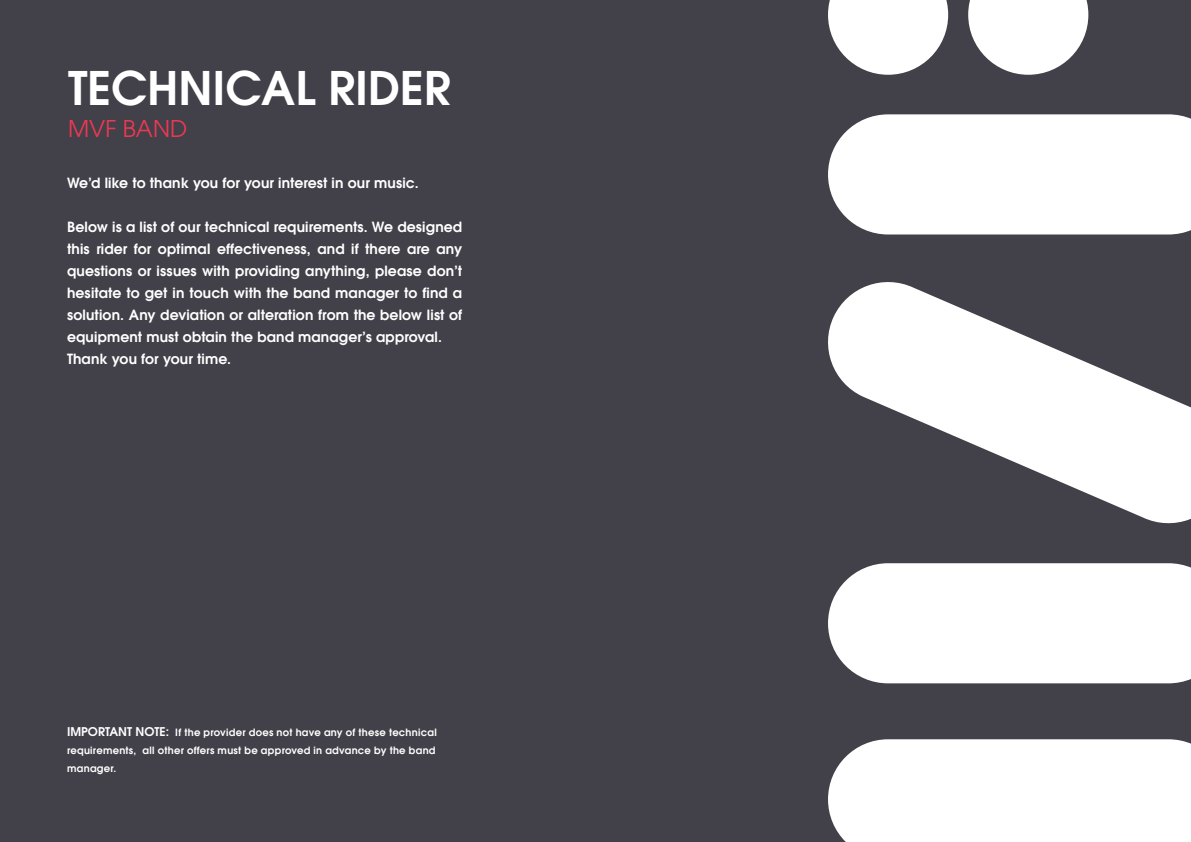
<style>
.page{position:relative;width:1191px;height:842px;background:#424048}
.page>*{position:absolute;margin:0;border:0;box-sizing:border-box;transform-origin:0 0}
.t1{font:600 46px "Avant Garde CE";color:#fff}
.t2{font:23px "Avant Garde";color:#ea3953}
.t3{font:600 14px/22px "Avant Garde CE";letter-spacing:.01em;color:#fff}
.t4{font:600 10px/18px "Avant Garde CE";letter-spacing:.025em;color:#fff}
.s1{font-size:12px}
</style>
<div class="page">
<div style="left:828px;top:739px;width:363px;height:103px;background:#fff"></div>
<div style="left:828px;top:114px;width:363px;height:120px;background:#fff"></div>
<div style="left:828px;top:563px;width:363px;height:120px;background:#fff"></div>
<svg style="left:828px;top:282px;width:363px;height:242px;fill:#fff"></svg>
<svg style="left:828px;top:0;width:120px;height:75px"></svg>
<svg style="left:968px;top:0;width:120px;height:75px"></svg>
<h1 class="t1" style="left:68px;top:58px;width:384px">TECHNICAL RIDER</h1>
<h2 class="t2" style="left:68px;top:115px;width:121px">MVF BAND</h2>
<p class="t3" style="left:67px;top:172px;width:353px">We’d like to thank you for your interest in our music.</p>
<p class="t3" style="left:67px;top:216px;width:396px">Below is a list of our technical requirements. We designed this rider for optimal effectiveness, and if there are any questions or issues with providing anything, please don’t hesitate to get in touch with the band manager to find a solution. Any deviation or alteration from the below list of equipment must obtain the band manager’s approval.<br>Thank you for your time.</p>
<p class="t4" style="left:67px;top:723px;width:371px"><span class="s1">IMPORTANT NOTE:</span> If the provider does not have any of these technical requirements, all other offers must be approved in advance by the band manager.</p>
</div>
